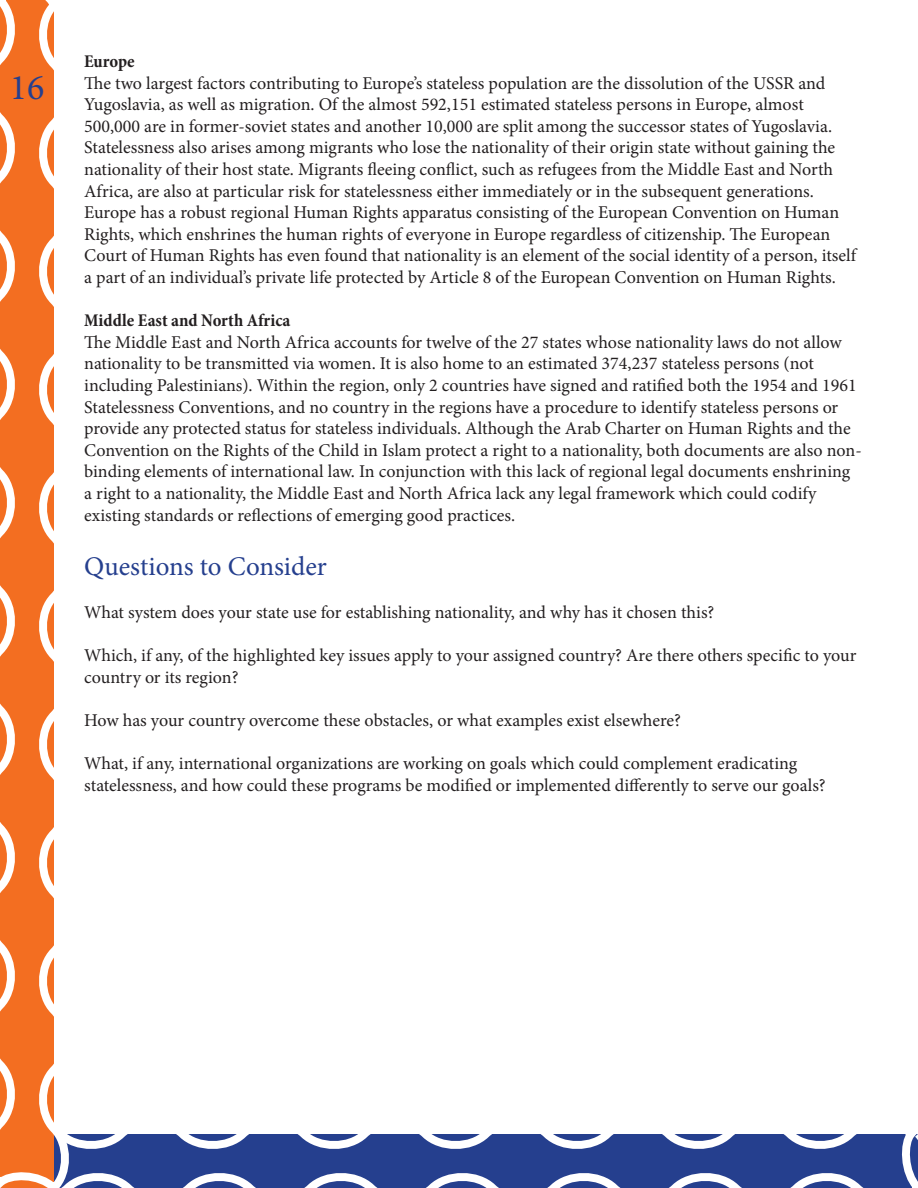
<style>
.page{position:relative;width:918px;height:1188px;background:#fff}
.page>*{position:absolute;margin:0;border:0;box-sizing:border-box;transform-origin:0 0}
.t1{font:36px "Minion Pro";color:#253f8e}
.t2{font:27px "Minion Pro";color:#253f8e}
.t3{font:18px/21.6px "Minion Pro";color:#231f20}
.t4{font:700 condensed 18px "Minion Pro";color:#231f20}
</style>
<div class="page">
<svg style="left:80px;top:1134px;width:827px;height:54px"></svg>
<svg style="left:907px;top:1134px;width:11px;height:54px"></svg>
<svg style="left:0;top:0;width:80px;height:1188px"></svg>
<h1 class="t1" style="left:10px;top:63px;width:36px">16</h1>
<p class="t4" style="left:84px;top:49px;width:52px">Europe</p>
<p class="t3" style="left:84px;top:72px;width:773px">The two largest factors contributing to Europe’s stateless population are the dissolution of the USSR and Yugoslavia, as well as migration. Of the almost 592,151 estimated stateless persons in Europe, almost 500,000 are in former-soviet states and another 10,000 are split among the successor states of Yugoslavia.<br>Statelessness also arises among migrants who lose the nationality of their origin state without gaining the nationality of their host state. Migrants fleeing conflict, such as refugees from the Middle East and North Africa, are also at particular risk for statelessness either immediately or in the subsequent generations.<br>Europe has a robust regional Human Rights apparatus consisting of the European Convention on Human Rights, which enshrines the human rights of everyone in Europe regardless of citizenship. The European Court of Human Rights has even found that nationality is an element of the social identity of a person, itself a part of an individual’s private life protected by Article 8 of the European Convention on Human Rights.</p>
<p class="t4" style="left:84px;top:308px;width:208px">Middle East and North Africa</p>
<p class="t3" style="left:84px;top:331px;width:779px">The Middle East and North Africa accounts for twelve of the 27 states whose nationality laws do not allow nationality to be transmitted via women. It is also home to an estimated 374,237 stateless persons (not including Palestinians). Within the region, only 2 countries have signed and ratified both the 1954 and 1961<br>Statelessness Conventions, and no country in the regions have a procedure to identify stateless persons or provide any protected status for stateless individuals. Although the Arab Charter on Human Rights and the Convention on the Rights of the Child in Islam protect a right to a nationality, both documents are also non&shy;binding elements of international law. In conjunction with this lack of regional legal documents enshrining a right to a nationality, the Middle East and North Africa lack any legal framework which could codify existing standards or reflections of emerging good practices.</p>
<p class="t2" style="left:84px;top:548px;width:244px">Questions to Consider</p>
<p class="t3" style="left:84px;top:601px;width:632px">What system does your state use for establishing nationality, and why has it chosen this?</p>
<p class="t3" style="left:84px;top:645px;width:774px">Which, if any, of the highlighted key issues apply to your assigned country? Are there others specific to your country or its region?</p>
<p class="t3" style="left:84px;top:709px;width:598px">How has your country overcome these obstacles, or what examples exist elsewhere?</p>
<p class="t3" style="left:84px;top:753px;width:743px">What, if any, international organizations are working on goals which could complement eradicating statelessness, and how could these programs be modified or implemented differently to serve our goals?</p>
</div>
